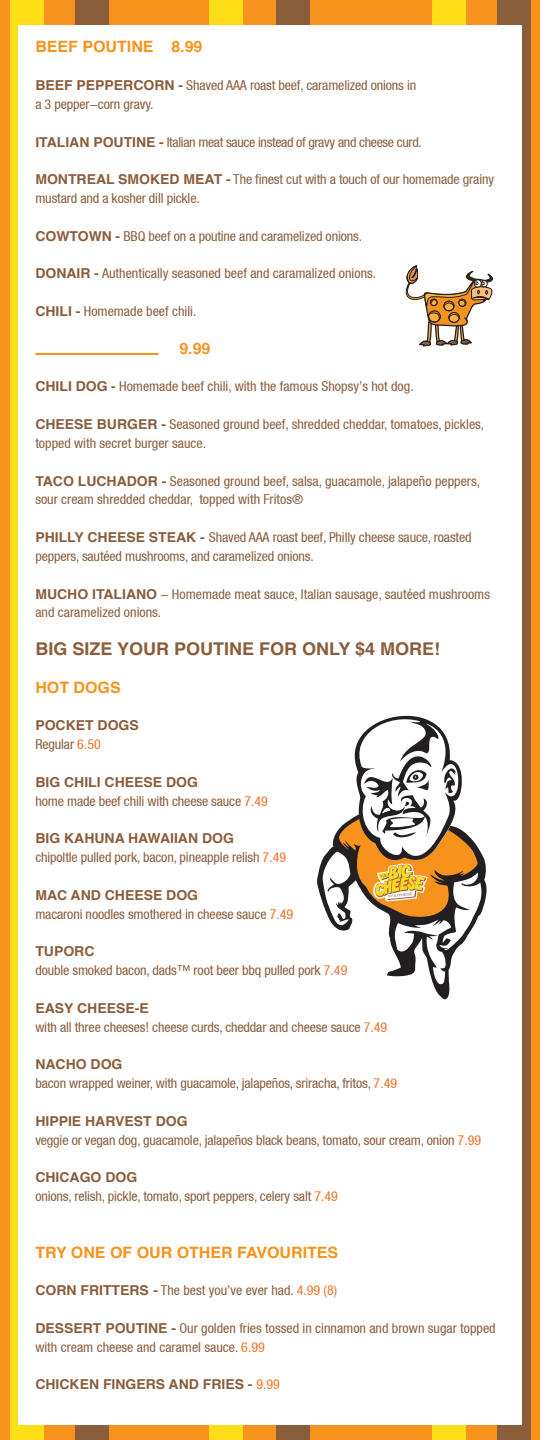
<style>
.page{position:relative;width:540px;height:1440px;background:#f7931d}
.page>*{position:absolute;margin:0;border:0;box-sizing:border-box;transform-origin:0 0}
.t1{font:700 17.6px "Helvetica";color:#8a5d3b}
.t2{font:700 15.6px "Helvetica";color:#f7931d}
.t3{font:condensed 13.6px/18.8px "Helvetica Neue LT";letter-spacing:-.01em;color:#8a5d3b}
.t4{font:700 13.6px "Helvetica";color:#8a5d3b}
.s1{font-family:"Helvetica";font-weight:700;font-stretch:normal}
.s2{color:#f37128}
.s3{font-family:"Helvetica Neue LT";font-weight:400;font-stretch:condensed;color:#f37128}
</style>
<div class="page">
<div style="left:10px;top:0;width:33px;height:1440px;background:#ffdd17"></div>
<div style="left:75px;top:0;width:33px;height:1440px;background:#8a5d3b"></div>
<div style="left:209px;top:0;width:33px;height:1440px;background:#ffdd17"></div>
<div style="left:276px;top:0;width:33px;height:1440px;background:#8a5d3b"></div>
<div style="left:432px;top:0;width:33px;height:1440px;background:#ffdd17"></div>
<div style="left:497px;top:0;width:33px;height:1440px;background:#8a5d3b"></div>
<div style="left:18px;top:25px;width:504px;height:1400px;background:#fff"></div>
<svg style="left:317px;top:847px;width:170px;height:153px"></svg>
<svg style="left:332px;top:715px;width:151px;height:207px"></svg>
<svg style="left:405px;top:265px;width:88px;height:82px"></svg>
<hr style="left:35px;top:353px;width:123px;height:2px;background:#f7931d">
<p class="t2" style="left:35px;top:34px;width:169px">BEEF POUTINE 8.99</p>
<p class="t3" style="left:35px;top:76px;width:383px"><span class="s1">BEEF PEPPERCORN -</span> Shaved AAA roast beef, caramelized onions in a 3 pepper-corn gravy.</p>
<p class="t3" style="left:35px;top:132px;width:388px"><span class="s1">ITALIAN POUTINE -</span> Italian meat sauce instead of gravy and cheese curd.</p>
<p class="t3" style="left:35px;top:170px;width:460px"><span class="s1">MONTREAL SMOKED MEAT -</span> The finest cut with a touch of our homemade grainy mustard and a kosher dill pickle.</p>
<p class="t3" style="left:35px;top:226px;width:328px"><span class="s1">COWTOWN -</span> BBQ beef on a poutine and caramelized onions.</p>
<p class="t3" style="left:35px;top:264px;width:342px"><span class="s1">DONAIR -</span> Authentically seasoned beef and caramalized onions.</p>
<p class="t3" style="left:35px;top:302px;width:163px"><span class="s1">CHILI -</span> Homemade beef chili.</p>
<p class="t2" style="left:179px;top:336px;width:33px">9.99</p>
<p class="t3" style="left:35px;top:377px;width:380px"><span class="s1">CHILI DOG -</span> Homemade beef chili, with the famous Shopsy’s hot dog.</p>
<p class="t3" style="left:35px;top:415px;width:450px"><span class="s1">CHEESE BURGER -</span> Seasoned ground beef, shredded cheddar, tomatoes, pickles, topped with secret burger sauce.</p>
<p class="t3" style="left:35px;top:471px;width:446px"><span class="s1">TACO LUCHADOR -</span> Seasoned ground beef, salsa, guacamole, jalapeño peppers, sour cream shredded cheddar, topped with Fritos®</p>
<p class="t3" style="left:35px;top:528px;width:438px"><span class="s1">PHILLY CHEESE STEAK -</span> Shaved AAA roast beef, Philly cheese sauce, roasted peppers, sautéed mushrooms, and caramelized onions.</p>
<p class="t3" style="left:35px;top:584px;width:456px"><span class="s1">MUCHO ITALIANO</span> - Homemade meat sauce, Italian sausage, sautéed mushrooms and caramelized onions.</p>
<p class="t1" style="left:35px;top:635px;width:406px">BIG SIZE YOUR POUTINE FOR ONLY $4 MORE!</p>
<p class="t2" style="left:35px;top:675px;width:87px">HOT DOGS</p>
<p class="t4" style="left:35px;top:715px;width:105px">POCKET DOGS</p>
<p class="t3" style="left:35px;top:735px;width:67px">Regular <span class="s2">6.50</span></p>
<p class="t4" style="left:35px;top:771px;width:164px">BIG CHILI CHEESE DOG</p>
<p class="t3" style="left:35px;top:791px;width:234px">home made beef chili with cheese sauce <span class="s2">7.49</span></p>
<p class="t4" style="left:35px;top:828px;width:200px">BIG KAHUNA HAWAIIAN DOG</p>
<p class="t3" style="left:35px;top:848px;width:252px">chipoltle pulled pork, bacon, pineapple relish <span class="s2">7.49</span></p>
<p class="t4" style="left:35px;top:884px;width:164px">MAC AND CHEESE DOG</p>
<p class="t3" style="left:35px;top:904px;width:259px">macaroni noodles smothered in cheese sauce <span class="s2">7.49</span></p>
<p class="t4" style="left:35px;top:941px;width:61px">TUPORC</p>
<p class="t3" style="left:35px;top:961px;width:314px">double smoked bacon, dads™ root beer bbq pulled pork <span class="s2">7.49</span></p>
<p class="t4" style="left:35px;top:997px;width:115px">EASY CHEESE-E</p>
<p class="t3" style="left:35px;top:1017px;width:353px">with all three cheeses! cheese curds, cheddar and cheese sauce <span class="s2">7.49</span></p>
<p class="t4" style="left:35px;top:1054px;width:89px">NACHO DOG</p>
<p class="t3" style="left:35px;top:1074px;width:363px">bacon wrapped weiner, with guacamole, jalapeños, sriracha, fritos, <span class="s2">7.49</span></p>
<p class="t4" style="left:35px;top:1110px;width:154px">HIPPIE HARVEST DOG</p>
<p class="t3" style="left:35px;top:1130px;width:447px">veggie or vegan dog, guacamole, jalapeños black beans, tomato, sour cream, onion <span class="s2">7.99</span></p>
<p class="t4" style="left:35px;top:1167px;width:103px">CHICAGO DOG</p>
<p class="t3" style="left:35px;top:1187px;width:304px">onions, relish, pickle, tomato, sport peppers, celery salt <span class="s2">7.49</span></p>
<p class="t2" style="left:35px;top:1239px;width:304px">TRY ONE OF OUR OTHER FAVOURITES</p>
<p class="t3" style="left:35px;top:1281px;width:303px"><span class="s1">CORN FRITTERS -</span> The best you’ve ever had. <span class="s2">4.99 (8)</span></p>
<p class="t3" style="left:35px;top:1319px;width:462px"><span class="s1">DESSERT POUTINE -</span> Our golden fries tossed in cinnamon and brown sugar topped with cream cheese and caramel sauce. <span class="s2">6.99</span></p>
<p class="t4" style="left:35px;top:1374px;width:246px">CHICKEN FINGERS AND FRIES - <span class="s3">9.99</span></p>
</div>
